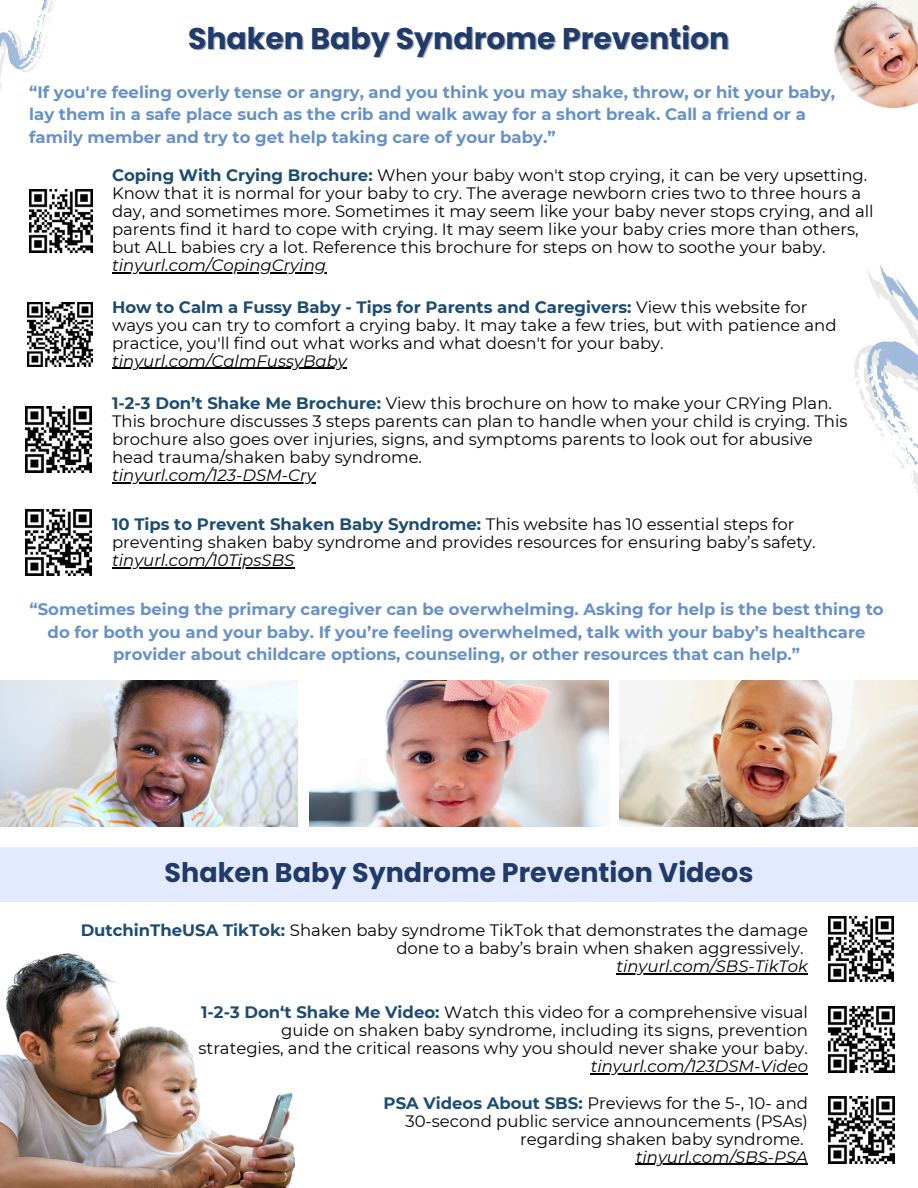
<style>
.page{position:relative;width:918px;height:1188px;background:#fff}
.page>*{position:absolute;margin:0;border:0;box-sizing:border-box;transform-origin:0 0}
.t1{font:700 30px "Poppins";color:#203b6a}
.t2{font:700 27px "Poppins";color:#203b6a}
.t3{font:16.5px/18px "Montserrat";color:#000}
.t4{font:700 16.5px/22.5px "Montserrat";color:#6791c6}
.t5{font:italic 16.5px "Montserrat";color:#000}
.s1{font-weight:700;color:#1d4c72}
</style>
<div class="page">
<svg style="left:854px;top:264px;width:64px;height:229px"></svg>
<div style="left:0;top:847px;width:918px;height:55px;background:#e4eaff"></div>
<img style="left:834px;top:0;width:84px;height:108px">
<img style="left:828px;top:916px;width:66px;height:65px">
<img style="left:0;top:680px;width:298px;height:146px">
<img style="left:309px;top:680px;width:299px;height:146px">
<img style="left:620px;top:680px;width:298px;height:146px">
<img style="left:0;top:953px;width:294px;height:235px">
<img style="left:28px;top:302px;width:64px;height:64px">
<img style="left:25px;top:509px;width:67px;height:66px">
<svg style="left:0;top:0;width:56px;height:90px"></svg>
<img style="left:828px;top:1097px;width:67px;height:66px">
<img style="left:828px;top:1006px;width:67px;height:66px">
<img style="left:29px;top:189px;width:63px;height:63px">
<img style="left:25px;top:406px;width:67px;height:67px">
<hr style="left:112px;top:272px;width:214px;height:2px;background:#000">
<hr style="left:112px;top:567px;width:182px;height:1px;background:#000">
<hr style="left:636px;top:1164px;width:172px;height:1px;background:#000">
<hr style="left:112px;top:482px;width:204px;height:2px;background:#000">
<hr style="left:591px;top:1073px;width:217px;height:1px;background:#000">
<hr style="left:112px;top:368px;width:235px;height:1px;background:#000">
<hr style="left:616px;top:973px;width:192px;height:2px;background:#000">
<p class="t1" style="left:188px;top:18px;width:543px">Shaken Baby Syndrome Prevention</p>
<p class="t4" style="left:29px;top:81px;width:807px">“If you're feeling overly tense or angry, and you think you may shake, throw, or hit your baby, lay them in a safe place such as the crib and walk away for a short break. Call a friend or a family member and try to get help taking care of your baby.”</p>
<p class="t3" style="left:112px;top:166px;width:763px"><span class="s1">Coping With Crying Brochure:</span> When your baby won't stop crying, it can be very upsetting.<br>Know that it is normal for your baby to cry. The average newborn cries two to three hours a day, and sometimes more. Sometimes it may seem like your baby never stops crying, and all parents find it hard to cope with crying. It may seem like your baby cries more than others, but ALL babies cry a lot. Reference this brochure for steps on how to soothe your baby.</p>
<p class="t5" style="left:112px;top:255px;width:216px">tinyurl.com/CopingCrying</p>
<p class="t3" style="left:112px;top:298px;width:726px"><span class="s1">How to Calm a Fussy Baby - Tips for Parents and Caregivers:</span> View this website for ways you can try to comfort a crying baby. It may take a few tries, but with patience and practice, you'll find out what works and what doesn't for your baby.</p>
<p class="t5" style="left:112px;top:351px;width:236px">tinyurl.com/CalmFussyBaby</p>
<p class="t3" style="left:112px;top:394px;width:737px"><span class="s1">1-2-3 Don’t Shake Me Brochure:</span> View this brochure on how to make your CRYing Plan.<br>This brochure discusses 3 steps parents can plan to handle when your child is crying. This brochure also goes over injuries, signs, and symptoms parents to look out for abusive head trauma/shaken baby syndrome.</p>
<h2 class="t5" style="left:112px;top:465px;width:205px">tinyurl.com/123-DSM-Cry</h2>
<p class="t3" style="left:112px;top:515px;width:705px"><span class="s1">10 Tips to Prevent Shaken Baby Syndrome:</span> This website has 10 essential steps for preventing shaken baby syndrome and provides resources for ensuring baby’s safety.</p>
<p class="t5" style="left:112px;top:550px;width:184px">tinyurl.com/10TipsSBS</p>
<p class="t4" style="left:30px;top:598px;width:856px;text-align:center">“Sometimes being the primary caregiver can be overwhelming. Asking for help is the best thing to do for both you and your baby. If you’re feeling overwhelmed, talk with your baby’s healthcare provider about childcare options, counseling, or other resources that can help.”</p>
<p class="t2" style="left:165px;top:854px;width:590px">Shaken Baby Syndrome Prevention Videos</p>
<p class="t3" style="left:81px;top:921px;width:729px;text-align:right"><span class="s1">DutchinTheUSA TikTok:</span> Shaken baby syndrome TikTok that demonstrates the damage done to a baby’s brain when shaken aggressively.</p>
<p class="t5" style="left:616px;top:956px;width:193px">tinyurl.com/SBS-TikTok</p>
<h1 class="t3" style="left:199px;top:1003px;width:611px;text-align:right"><span class="s1">1-2-3 Don‘t Shake Me Video:</span> Watch this video for a comprehensive visual guide on shaken baby syndrome, including its signs, prevention strategies, and the critical reasons why you should never shake your baby.</h1>
<p class="t5" style="left:591px;top:1056px;width:219px">tinyurl.com/123DSM-Video</p>
<p class="t3" style="left:384px;top:1094px;width:426px;text-align:right"><span class="s1">PSA Videos About SBS:</span> Previews for the 5-, 10- and<br>30-second public service announcements (PSAs) regarding shaken baby syndrome.</p>
<p class="t5" style="left:636px;top:1147px;width:174px">tinyurl.com/SBS-PSA</p>
</div>
